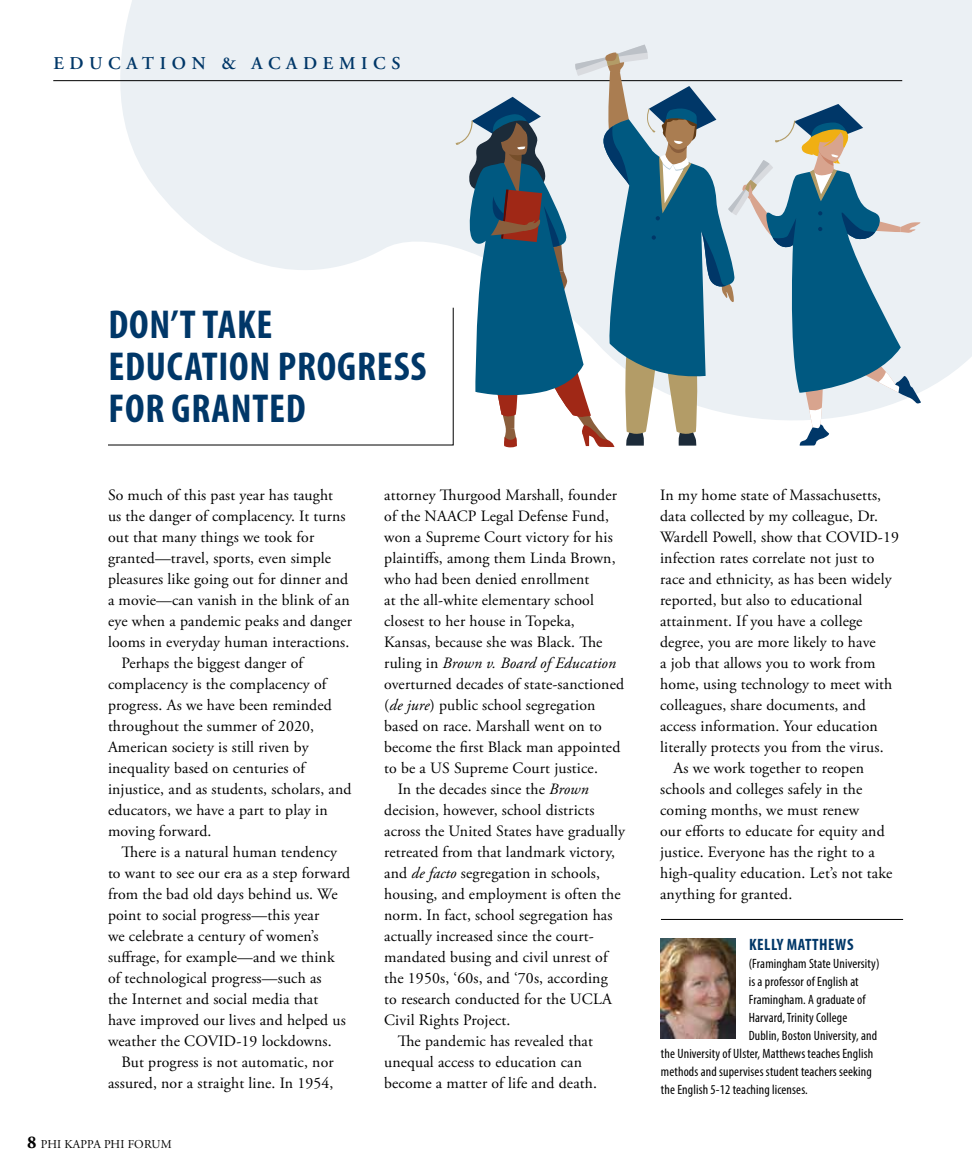
<style>
.page{position:relative;width:972px;height:1175px;background:#fff}
.page>*{position:absolute;margin:0;border:0;box-sizing:border-box;transform-origin:0 0}
.t1{font:700 condensed 40.5px/42px "Myriad Pro";letter-spacing:.02em;color:#003768}
.t2{font:600 18px "Adobe Garamond Pro";letter-spacing:.315em;color:#003768}
.t3{font:700 condensed 16.5px "Myriad Pro";letter-spacing:.03em;color:#003768}
.t4{font:15.75px "Adobe Garamond Pro";letter-spacing:.01em;color:#000}
.t5{font:italic 15.75px "Adobe Garamond Pro";letter-spacing:.01em;color:#000}
.t6{font:condensed 13.5px "Myriad Pro";letter-spacing:.01em;color:#000}
.t7{font:12px "Adobe Garamond Pro";letter-spacing:.015em;color:#000}
.s1{font-weight:700;font-size:18px}
.s2{font-style:normal}
.s3{font-style:italic}
</style>
<div class="page">
<svg style="left:105px;top:0;width:867px;height:392px;fill:#ebf0f4"></svg>
<hr style="left:53px;top:80px;width:849px;height:1px;background:#000">
<svg style="left:456px;top:45px;width:465px;height:402px"></svg>
<img style="left:661px;top:938px;width:74px;height:100px">
<hr style="left:661px;top:919px;width:242px;height:1px;background:#000">
<svg style="left:107px;top:307px;width:347px;height:139px"></svg>
<p class="t2" style="left:53px;top:53px;width:349px">EDUCATION &amp; ACADEMICS</p>
<h1 class="t1" style="left:108px;top:303px;width:320px">DON’T TAKE<br>EDUCATION PROGRESS<br>FOR GRANTED</h1>
<p class="t4" style="left:108px;top:485px;width:227px">So much of this past year has taught</p>
<p class="t4" style="left:108px;top:506px;width:239px">us the danger of complacency. It turns</p>
<p class="t4" style="left:108px;top:527px;width:208px">out that many things we took for</p>
<p class="t4" style="left:108px;top:548px;width:225px">granted—travel, sports, even simple</p>
<p class="t4" style="left:108px;top:569px;width:242px">pleasures like going out for dinner and</p>
<p class="t4" style="left:108px;top:590px;width:243px">a movie—can vanish in the blink of an</p>
<p class="t4" style="left:108px;top:611px;width:246px">eye when a pandemic peaks and danger</p>
<p class="t4" style="left:108px;top:632px;width:243px">looms in everyday human interactions.</p>
<p class="t4" style="left:121px;top:653px;width:183px">Perhaps the biggest danger of</p>
<p class="t4" style="left:108px;top:674px;width:220px">complacency is the complacency of</p>
<p class="t4" style="left:108px;top:695px;width:225px">progress. As we have been reminded</p>
<p class="t4" style="left:108px;top:716px;width:208px">throughout the summer of 2020,</p>
<p class="t4" style="left:108px;top:737px;width:202px">American society is still riven by</p>
<p class="t4" style="left:108px;top:758px;width:199px">inequality based on centuries of</p>
<p class="t4" style="left:108px;top:779px;width:245px">injustice, and as students, scholars, and</p>
<p class="t4" style="left:108px;top:800px;width:221px">educators, we have a part to play in</p>
<p class="t4" style="left:108px;top:821px;width:105px">moving forward.</p>
<p class="t4" style="left:121px;top:842px;width:217px">There is a natural human tendency</p>
<p class="t4" style="left:108px;top:863px;width:244px">to want to see our era as a step forward</p>
<p class="t4" style="left:108px;top:884px;width:231px">from the bad old days behind us. We</p>
<p class="t4" style="left:108px;top:905px;width:213px">point to social progress—this year</p>
<p class="t4" style="left:108px;top:926px;width:212px">we celebrate a century of women’s</p>
<p class="t4" style="left:108px;top:947px;width:228px">suffrage, for example—and we think</p>
<p class="t4" style="left:108px;top:968px;width:215px">of technological progress—such as</p>
<p class="t4" style="left:108px;top:989px;width:212px">the Internet and social media that</p>
<p class="t4" style="left:108px;top:1010px;width:239px">have improved our lives and helped us</p>
<p class="t4" style="left:108px;top:1031px;width:225px">weather the COVID-19 lockdowns.</p>
<p class="t4" style="left:121px;top:1052px;width:214px">But progress is not automatic, nor</p>
<p class="t4" style="left:108px;top:1073px;width:227px">assured, nor a straight line. In 1954,</p>
<p class="t7" style="left:27px;top:1136px;width:146px"><span class="s1">8</span> PHI KAPPA PHI FORUM</p>
<p class="t4" style="left:384px;top:485px;width:234px">attorney Thurgood Marshall, founder</p>
<p class="t4" style="left:384px;top:506px;width:226px">of the NAACP Legal Defense Fund,</p>
<p class="t4" style="left:384px;top:527px;width:230px">won a Supreme Court victory for his</p>
<p class="t4" style="left:384px;top:548px;width:233px">plaintiffs, among them Linda Brown,</p>
<p class="t4" style="left:384px;top:569px;width:207px">who had been denied enrollment</p>
<p class="t4" style="left:384px;top:590px;width:211px">at the all-white elementary school</p>
<p class="t4" style="left:384px;top:611px;width:192px">closest to her house in Topeka,</p>
<p class="t4" style="left:384px;top:632px;width:220px">Kansas, because she was Black. The</p>
<p class="t5" style="left:384px;top:653px;width:233px"><span class="s2">ruling in</span> Brown v. Board of Education</p>
<p class="t4" style="left:384px;top:674px;width:241px">overturned decades of state-sanctioned</p>
<p class="t4" style="left:384px;top:695px;width:213px">(<span class="s3">de jure</span>) public school segregation</p>
<p class="t4" style="left:384px;top:716px;width:219px">based on race. Marshall went on to</p>
<p class="t4" style="left:384px;top:737px;width:238px">become the first Black man appointed</p>
<p class="t4" style="left:384px;top:758px;width:215px">to be a US Supreme Court justice.</p>
<p class="t4" style="left:398px;top:779px;width:193px">In the decades since the <span class="s3">Brown</span></p>
<p class="t4" style="left:384px;top:800px;width:212px">decision, however, school districts</p>
<p class="t4" style="left:384px;top:821px;width:242px">across the United States have gradually</p>
<p class="t4" style="left:384px;top:842px;width:232px">retreated from that landmark victory,</p>
<p class="t4" style="left:384px;top:863px;width:217px">and <span class="s3">de facto</span> segregation in schools,</p>
<p class="t4" style="left:384px;top:884px;width:238px">housing, and employment is often the</p>
<p class="t4" style="left:384px;top:905px;width:230px">norm. In fact, school segregation has</p>
<p class="t4" style="left:384px;top:926px;width:211px">actually increased since the court-</p>
<p class="t4" style="left:384px;top:947px;width:225px">mandated busing and civil unrest of</p>
<p class="t4" style="left:384px;top:968px;width:225px">the 1950s, ‘60s, and ‘70s, according</p>
<p class="t4" style="left:384px;top:989px;width:229px">to research conducted for the UCLA</p>
<p class="t4" style="left:384px;top:1010px;width:128px">Civil Rights Project.</p>
<p class="t4" style="left:398px;top:1031px;width:197px">The pandemic has revealed that</p>
<p class="t4" style="left:384px;top:1052px;width:199px">unequal access to education can</p>
<p class="t4" style="left:384px;top:1073px;width:214px">become a matter of life and death.</p>
<p class="t4" style="left:660px;top:485px;width:223px">In my home state of Massachusetts,</p>
<p class="t4" style="left:660px;top:506px;width:219px">data collected by my colleague, Dr.</p>
<p class="t4" style="left:660px;top:527px;width:240px">Wardell Powell, show that COVID-19</p>
<p class="t4" style="left:660px;top:548px;width:216px">infection rates correlate not just to</p>
<p class="t4" style="left:660px;top:569px;width:233px">race and ethnicity, as has been widely</p>
<p class="t4" style="left:660px;top:590px;width:204px">reported, but also to educational</p>
<p class="t4" style="left:660px;top:611px;width:204px">attainment. If you have a college</p>
<p class="t4" style="left:660px;top:632px;width:217px">degree, you are more likely to have</p>
<p class="t4" style="left:660px;top:653px;width:217px">a job that allows you to work from</p>
<p class="t4" style="left:660px;top:674px;width:234px">home, using technology to meet with</p>
<p class="t4" style="left:660px;top:695px;width:207px">colleagues, share documents, and</p>
<p class="t4" style="left:660px;top:716px;width:219px">access information. Your education</p>
<p class="t4" style="left:660px;top:737px;width:225px">literally protects you from the virus.</p>
<p class="t4" style="left:674px;top:758px;width:192px">As we work together to reopen</p>
<p class="t4" style="left:660px;top:779px;width:204px">schools and colleges safely in the</p>
<p class="t4" style="left:660px;top:800px;width:201px">coming months, we must renew</p>
<p class="t4" style="left:660px;top:821px;width:226px">our efforts to educate for equity and</p>
<p class="t4" style="left:660px;top:842px;width:216px">justice. Everyone has the right to a</p>
<p class="t4" style="left:660px;top:863px;width:234px">high-quality education. Let’s not take</p>
<p class="t4" style="left:660px;top:884px;width:134px">anything for granted.</p>
<p class="t3" style="left:749px;top:934px;width:106px">KELLY MATTHEWS</p>
<p class="t6" style="left:749px;top:955px;width:132px">(Framingham State University)</p>
<p class="t6" style="left:749px;top:973px;width:112px">is a professor of English at</p>
<p class="t6" style="left:749px;top:991px;width:118px">Framingham. A graduate of</p>
<p class="t6" style="left:749px;top:1009px;width:100px">Harvard, Trinity College</p>
<p class="t6" style="left:749px;top:1027px;width:130px">Dublin, Boston University, and</p>
<p class="t6" style="left:661px;top:1045px;width:214px">the University of Ulster, Matthews teaches English</p>
<p class="t6" style="left:661px;top:1063px;width:212px">methods and supervises student teachers seeking</p>
<p class="t6" style="left:661px;top:1081px;width:148px">the English 5-12 teaching licenses.</p>
</div>
